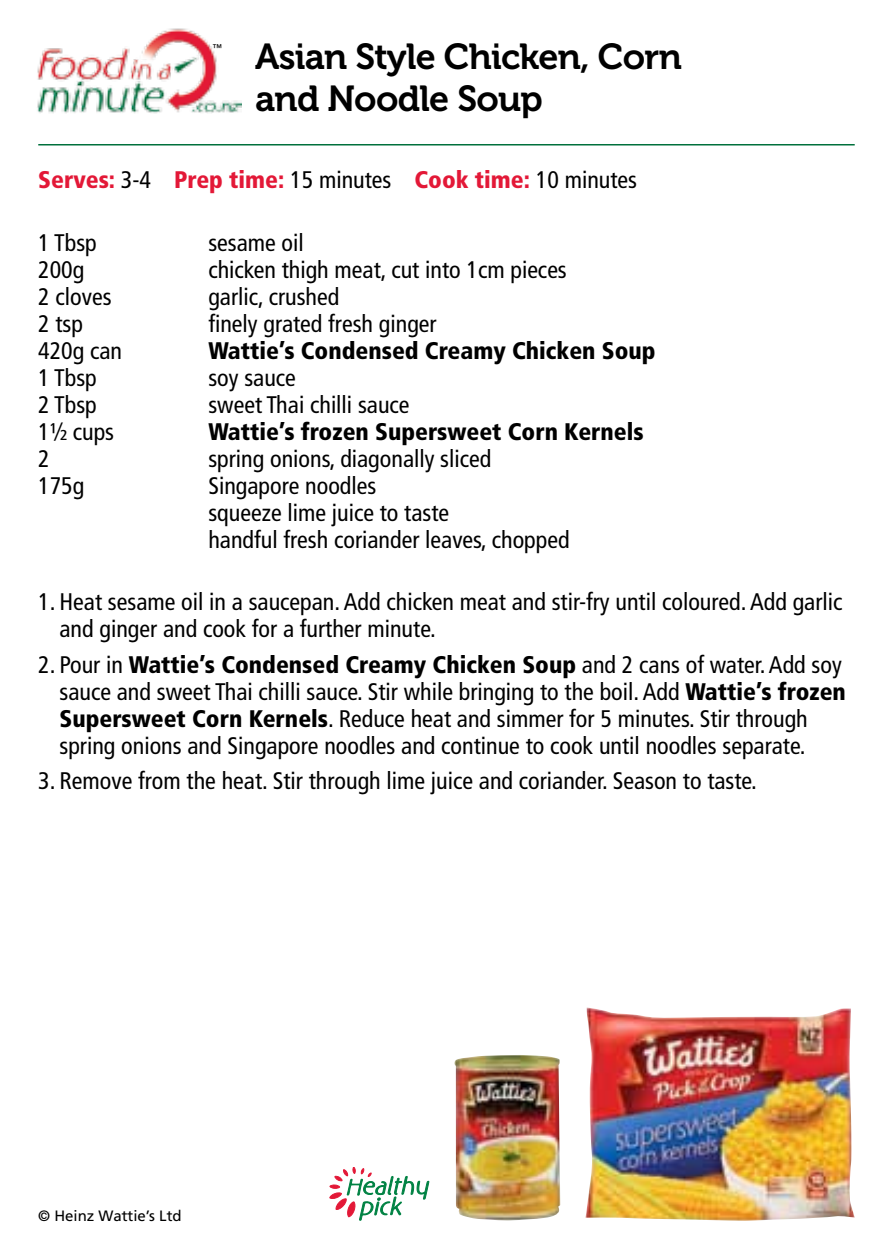
<style>
.page{position:relative;width:893px;height:1259px;background:#fff}
.page>*{position:absolute;margin:0;border:0;box-sizing:border-box;transform-origin:0 0}
.t1{font:36px/42px "Museo 700";letter-spacing:-.02em;color:#000}
.t2{font:condensed 24px/27px "Frutiger";color:#000}
.t3{font:900 condensed 24px "Frutiger";color:#000}
.t4{font:900 condensed 24px "Frutiger";color:#e31837}
.t5{font:15px "Frutiger";color:#000}
.t6{font:500 9.6px "Helvetica Neue";color:#000}
.s1{font-weight:400;color:#000}
.s2{font-weight:900}
</style>
<div class="page">
<hr style="left:38px;top:144px;width:817px;height:1px;background:#00703c">
<img style="left:37px;top:28px;width:205px;height:86px">
<img style="left:454px;top:1055px;width:106px;height:165px">
<img style="left:585px;top:1007px;width:270px;height:213px">
<svg style="left:330px;top:1167px;width:99px;height:53px"></svg>
<p class="t6" style="left:212px;top:41px;width:11px">™</p>
<h1 class="t1" style="left:255px;top:36px;width:428px">Asian Style Chicken, Corn and Noodle Soup</h1>
<p class="t4" style="left:38px;top:165px;width:600px">Serves: <span class="s1">3-4</span> Prep time: <span class="s1">15 minutes</span> Cook time: <span class="s1">10 minutes</span></p>
<p class="t2" style="left:38px;top:229px;width:60px">1 Tbsp</p>
<p class="t2" style="left:208px;top:229px;width:97px">sesame oil</p>
<p class="t2" style="left:38px;top:256px;width:48px">200g</p>
<p class="t2" style="left:208px;top:256px;width:360px">chicken thigh meat, cut into 1cm pieces</p>
<p class="t2" style="left:38px;top:283px;width:75px">2 cloves</p>
<p class="t2" style="left:208px;top:283px;width:133px">garlic, crushed</p>
<p class="t2" style="left:38px;top:310px;width:46px">2 tsp</p>
<p class="t2" style="left:208px;top:310px;width:230px">finely grated fresh ginger</p>
<p class="t2" style="left:38px;top:337px;width:85px">420g can</p>
<p class="t3" style="left:208px;top:336px;width:449px">Wattie’s Condensed Creamy Chicken Soup</p>
<p class="t2" style="left:38px;top:364px;width:60px">1 Tbsp</p>
<p class="t2" style="left:208px;top:364px;width:89px">soy sauce</p>
<p class="t2" style="left:38px;top:391px;width:60px">2 Tbsp</p>
<p class="t2" style="left:208px;top:391px;width:203px">sweet Thai chilli sauce</p>
<p class="t2" style="left:38px;top:418px;width:77px">1½ cups</p>
<p class="t3" style="left:208px;top:417px;width:437px">Wattie’s frozen Supersweet Corn Kernels</p>
<p class="t2" style="left:38px;top:445px;width:13px">2</p>
<p class="t2" style="left:208px;top:445px;width:284px">spring onions, diagonally sliced</p>
<p class="t2" style="left:38px;top:472px;width:48px">175g</p>
<p class="t2" style="left:208px;top:472px;width:363px">Singapore noodles<br>squeeze lime juice to taste<br>handful fresh coriander leaves, chopped</p>
<p class="t2" style="left:60px;top:588px;width:784px;text-indent:-21px">1. Heat sesame oil in a saucepan. Add chicken meat and stir-fry until coloured. Add garlic and ginger and cook for a further minute.</p>
<p class="t2" style="left:60px;top:651px;width:788px;text-indent:-21px">2. Pour in <span class="s2">Wattie’s Condensed Creamy Chicken Soup</span> and 2 cans of water. Add soy sauce and sweet Thai chilli sauce. Stir while bringing to the boil. Add <span class="s2">Wattie’s frozen Supersweet Corn Kernels</span>. Reduce heat and simmer for 5 minutes. Stir through spring onions and Singapore noodles and continue to cook until noodles separate.</p>
<p class="t2" style="left:38px;top:767px;width:720px">3. Remove from the heat. Stir through lime juice and coriander. Season to taste.</p>
<p class="t5" style="left:38px;top:1206px;width:145px">© Heinz Wattie’s Ltd</p>
</div>
